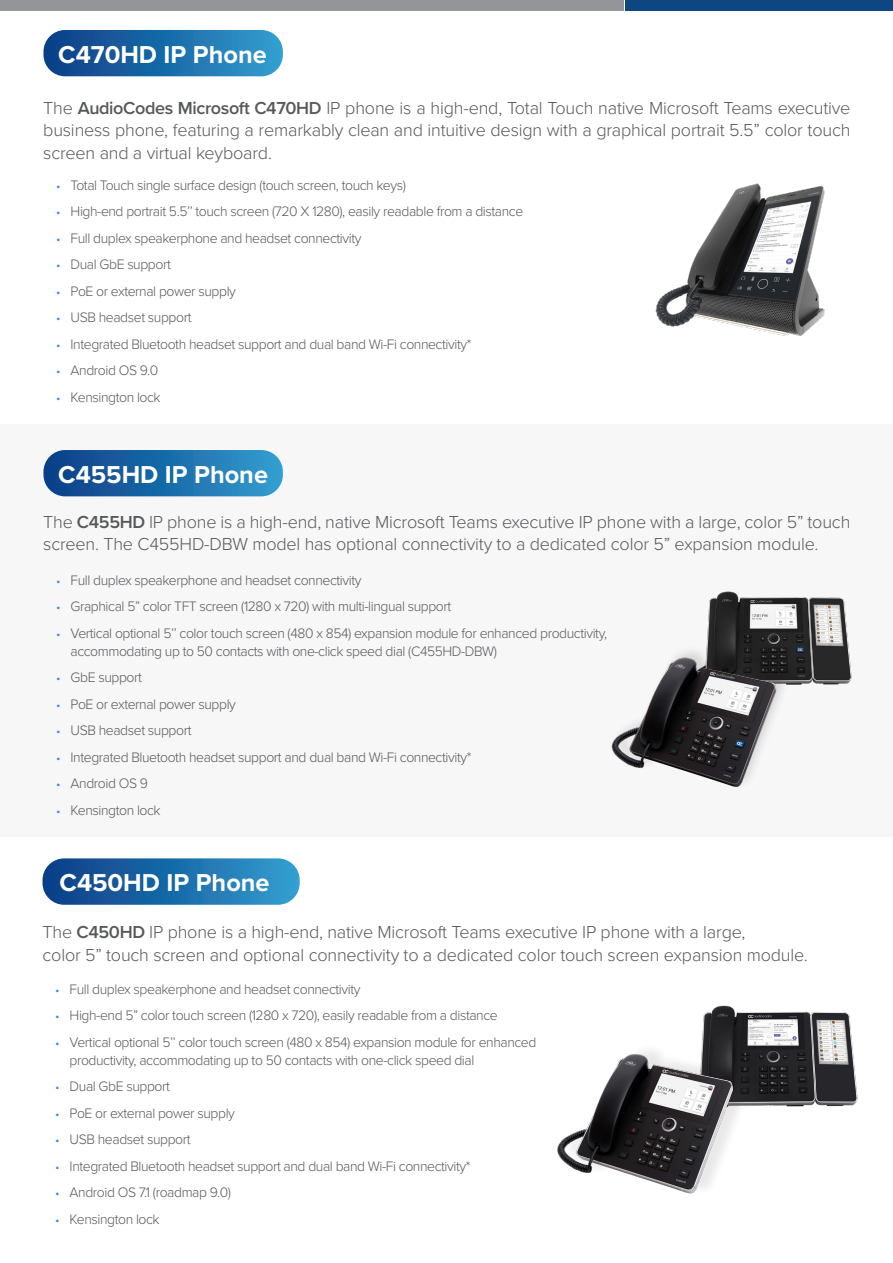
<style>
.page{position:relative;width:893px;height:1263px;background:#fff}
.page>*{position:absolute;margin:0;border:0;box-sizing:border-box;transform-origin:0 0}
.t1{font:700 25.35px "Proxima Nova";color:#fff}
.t2{font:300 18px/22.5px "Proxima Nova";letter-spacing:-.01em;color:#57585a;text-align:justify}
.t3{font:300 14.25px/18px "Proxima Nova";letter-spacing:-.03em;color:#57585a}
.s1{font-weight:600}
.s2{font-size:12.75px;color:#2e8cff}
</style>
<div class="page">
<div style="left:0;top:0;width:624px;height:7px;background:#939598"></div>
<div style="left:0;top:4px;width:624px;height:6px;background:#939598"></div>
<div style="left:626px;top:0;width:267px;height:7px;background:#0d4680"></div>
<div style="left:626px;top:4px;width:267px;height:6px;background:#0d4680"></div>
<div style="left:0;top:425px;width:893px;height:412px;background:#f7f7f8"></div>
<svg style="left:43px;top:858px;width:257px;height:47px;background:#2772ae"></svg>
<img style="left:655px;top:183px;width:170px;height:153px">
<img style="left:702px;top:1005px;width:156px;height:102px">
<svg style="left:43px;top:30px;width:240px;height:46px;background:#2571ad"></svg>
<div style="left:563px;top:1042px;width:192px;height:154px;background:#231f20;opacity:.1"></div>
<img style="left:557px;top:1046px;width:189px;height:150px">
<img style="left:706px;top:591px;width:146px;height:94px">
<svg style="left:43px;top:450px;width:240px;height:46px;background:#2571ad"></svg>
<div style="left:610px;top:644px;width:180px;height:146px;background:#231f20;opacity:.15"></div>
<img style="left:610px;top:656px;width:172px;height:133px">
<p class="t1" style="left:58px;top:35px;width:210px">C470HD IP Phone</p>
<p class="t2" style="left:43px;top:96px;width:809px">The <span class="s1">AudioCodes Microsoft C470HD</span> IP phone is a high-end, Total Touch native Microsoft Teams executive business phone, featuring a remarkably clean and intuitive design with a graphical portrait 5.5” color touch screen and a virtual keyboard.</p>
<p class="t3" style="left:56px;top:175px;width:351px"><span class="s2">•</span> Total Touch single surface design (touch screen, touch keys)</p>
<p class="t3" style="left:56px;top:202px;width:469px"><span class="s2">•</span> High-end portrait 5.5’’ touch screen (720 X 1280), easily readable from a distance</p>
<p class="t3" style="left:56px;top:228px;width:307px"><span class="s2">•</span> Full duplex speakerphone and headset connectivity</p>
<p class="t3" style="left:56px;top:255px;width:116px"><span class="s2">•</span> Dual GbE support</p>
<p class="t3" style="left:56px;top:281px;width:181px"><span class="s2">•</span> PoE or external power supply</p>
<p class="t3" style="left:56px;top:308px;width:137px"><span class="s2">•</span> USB headset support</p>
<p class="t3" style="left:56px;top:334px;width:417px"><span class="s2">•</span> Integrated Bluetooth headset support and dual band Wi-Fi connectivity*</p>
<p class="t3" style="left:56px;top:361px;width:104px"><span class="s2">•</span> Android OS 9.0</p>
<p class="t3" style="left:56px;top:387px;width:106px"><span class="s2">•</span> Kensington lock</p>
<p class="t1" style="left:58px;top:455px;width:211px">C455HD IP Phone</p>
<p class="t2" style="left:43px;top:509px;width:809px">The <span class="s1">C455HD</span> IP phone is a high-end, native Microsoft Teams executive IP phone with a large, color 5” touch screen. The C455HD-DBW model has optional connectivity to a dedicated color 5” expansion module.</p>
<p class="t3" style="left:56px;top:570px;width:307px"><span class="s2">•</span> Full duplex speakerphone and headset connectivity</p>
<p class="t3" style="left:56px;top:597px;width:397px"><span class="s2">•</span> Graphical 5” color TFT screen (1280 x 720) with multi-lingual support</p>
<p class="t3" style="left:70px;top:623px;width:538px;text-indent:-14px"><span class="s2">•</span> Vertical optional 5’’ color touch screen (480 x 854) expansion module for enhanced productivity, accommodating up to 50 contacts with one-click speed dial (C455HD-DBW)</p>
<p class="t3" style="left:56px;top:668px;width:87px"><span class="s2">•</span> GbE support</p>
<p class="t3" style="left:56px;top:694px;width:181px"><span class="s2">•</span> PoE or external power supply</p>
<p class="t3" style="left:56px;top:721px;width:137px"><span class="s2">•</span> USB headset support</p>
<p class="t3" style="left:56px;top:747px;width:417px"><span class="s2">•</span> Integrated Bluetooth headset support and dual band Wi-Fi connectivity*</p>
<p class="t3" style="left:56px;top:774px;width:93px"><span class="s2">•</span> Android OS 9</p>
<p class="t3" style="left:56px;top:800px;width:106px"><span class="s2">•</span> Kensington lock</p>
<p class="t1" style="left:60px;top:863px;width:212px">C450HD IP Phone</p>
<p class="t2" style="left:43px;top:920px;width:705px">The <span class="s1">C450HD</span> IP phone is a high-end, native Microsoft Teams executive IP phone with a large,</p>
<p class="t2" style="left:43px;top:942px;width:767px">color 5” touch screen and optional connectivity to a dedicated color touch screen expansion module.</p>
<p class="t3" style="left:55px;top:979px;width:307px"><span class="s2">•</span> Full duplex speakerphone and headset connectivity</p>
<p class="t3" style="left:55px;top:1005px;width:444px"><span class="s2">•</span> High-end 5” color touch screen (1280 x 720), easily readable from a distance</p>
<p class="t3" style="left:70px;top:1032px;width:468px;text-indent:-14px"><span class="s2">•</span> Vertical optional 5’’ color touch screen (480 x 854) expansion module for enhanced productivity, accommodating up to 50 contacts with one-click speed dial</p>
<p class="t3" style="left:55px;top:1076px;width:116px"><span class="s2">•</span> Dual GbE support</p>
<p class="t3" style="left:55px;top:1103px;width:181px"><span class="s2">•</span> PoE or external power supply</p>
<p class="t3" style="left:55px;top:1129px;width:137px"><span class="s2">•</span> USB headset support</p>
<p class="t3" style="left:55px;top:1156px;width:417px"><span class="s2">•</span> Integrated Bluetooth headset support and dual band Wi-Fi connectivity*</p>
<p class="t3" style="left:55px;top:1182px;width:177px"><span class="s2">•</span> Android OS 7.1 (roadmap 9.0)</p>
<p class="t3" style="left:55px;top:1209px;width:106px"><span class="s2">•</span> Kensington lock</p>
</div>
